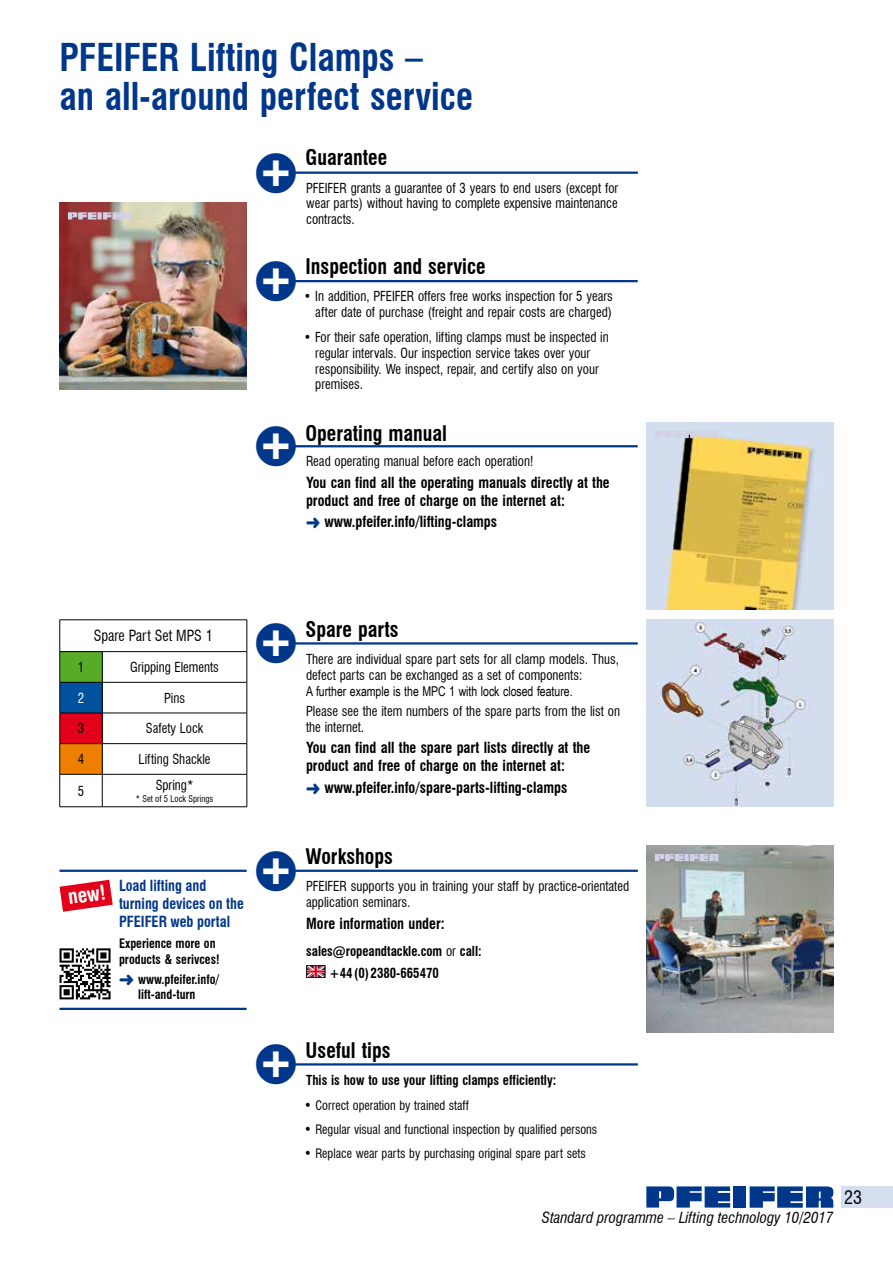
<style>
.page{position:relative;width:893px;height:1263px;background:#fff}
.page>*{position:absolute;margin:0;border:0;box-sizing:border-box;transform-origin:0 0}
.t1{font:700 condensed 37.5px/39px "Swiss 721 BT";color:#00378b;scale:.95 1}
.t2{font:700 condensed 21px "Swiss 721 BT";color:#000;scale:.95 1}
.t3{font:700 condensed 19.95px "Swiss 721 BT";color:#fff}
.t4{font:condensed 18px "Swiss 721 BT";color:#000}
.t5{font:700 condensed 15px/18px "Swiss 721 BT";color:#000;scale:.95 1}
.t6{font:700 condensed 15px/18px "Swiss 721 BT";color:#00378b;scale:.95 1}
.t7{font:italic condensed 15px "Swiss 721 BT";color:#000}
.t8{font:condensed 15px "Swiss 721 BT";color:#000;scale:.95 1}
.t9{font:condensed 13.5px/15.9px "Swiss 721 BT";color:#000;scale:.95 1}
.t10{font:700 condensed 13.5px/21.5px "Swiss 721 BT";color:#000;scale:.95 1}
.t11{font:13.5px "Arial Narrow";color:#000;scale:.95 1}
.t12{font:condensed 13.5px "Swiss 721 BT";color:#fff;scale:.95 1}
.t13{font:condensed 12.75px "Swiss 721 BT";color:#000;scale:.95 1}
.t14{font:700 condensed 12.75px/15.8px "Swiss 721 BT";color:#000;scale:.95 1}
.t15{font:condensed 9px "Swiss 721 BT";color:#000;scale:.95 1}
.s1{font-weight:400}
.s2{font-size:13.5px}
</style>
<div class="page">
<svg style="left:646px;top:1186px;width:84px;height:21px;background:#3964a5"></svg>
<div style="left:733px;top:1186px;width:13px;height:21px;background:#00378b"></div>
<svg style="left:750px;top:1186px;width:83px;height:22px;background:#315da1"></svg>
<div style="left:842px;top:1186px;width:51px;height:22px;background:#d4deef"></div>
<hr style="left:292px;top:172px;width:346px;height:2px;background:#00378b">
<hr style="left:292px;top:280px;width:346px;height:2px;background:#00378b">
<hr style="left:292px;top:445px;width:346px;height:2px;background:#00378b">
<hr style="left:292px;top:642px;width:346px;height:2px;background:#00378b">
<hr style="left:292px;top:870px;width:346px;height:2px;background:#00378b">
<hr style="left:292px;top:1063px;width:346px;height:2px;background:#00378b">
<img style="left:646px;top:422px;width:187px;height:188px">
<svg style="left:655px;top:431px;width:64px;height:7px"></svg>
<img style="left:60px;top:202px;width:187px;height:187px">
<svg style="left:68px;top:212px;width:64px;height:7px"></svg>
<img style="left:646px;top:620px;width:187px;height:187px">
<svg style="left:308px;top:967px;width:15px;height:9px"></svg>
<div style="left:306px;top:965px;width:19px;height:13px;border:1px solid #000"></div>
<div style="left:60px;top:652px;width:42px;height:30px;background:#57ab27"></div>
<div style="left:60px;top:682px;width:42px;height:31px;background:#00519e"></div>
<div style="left:60px;top:713px;width:42px;height:31px;background:#e2001a"></div>
<div style="left:60px;top:744px;width:42px;height:30px;background:#ee7f00"></div>
<hr style="left:60px;top:619px;width:42px;height:1px;background:#000">
<hr style="left:59px;top:620px;width:1px;height:31px;background:#000">
<hr style="left:102px;top:619px;width:145px;height:1px;background:#000">
<hr style="left:247px;top:620px;width:1px;height:31px;background:#000">
<hr style="left:60px;top:651px;width:42px;height:1px;background:#000">
<hr style="left:59px;top:652px;width:1px;height:30px;background:#000">
<hr style="left:102px;top:651px;width:145px;height:1px;background:#000">
<hr style="left:102px;top:652px;width:1px;height:30px;background:#000">
<hr style="left:247px;top:652px;width:1px;height:30px;background:#000">
<hr style="left:60px;top:682px;width:42px;height:1px;background:#000">
<hr style="left:59px;top:682px;width:1px;height:31px;background:#000">
<hr style="left:102px;top:682px;width:145px;height:1px;background:#000">
<hr style="left:102px;top:682px;width:1px;height:31px;background:#000">
<hr style="left:247px;top:682px;width:1px;height:31px;background:#000">
<hr style="left:60px;top:713px;width:42px;height:1px;background:#000">
<hr style="left:59px;top:713px;width:1px;height:30px;background:#000">
<hr style="left:102px;top:713px;width:145px;height:1px;background:#000">
<hr style="left:102px;top:713px;width:1px;height:30px;background:#000">
<hr style="left:247px;top:713px;width:1px;height:30px;background:#000">
<hr style="left:60px;top:743px;width:42px;height:1px;background:#000">
<hr style="left:59px;top:744px;width:1px;height:30px;background:#000">
<hr style="left:102px;top:743px;width:145px;height:1px;background:#000">
<hr style="left:102px;top:744px;width:1px;height:30px;background:#000">
<hr style="left:247px;top:744px;width:1px;height:30px;background:#000">
<hr style="left:60px;top:774px;width:42px;height:1px;background:#000">
<hr style="left:59px;top:774px;width:1px;height:32px;background:#000">
<hr style="left:102px;top:774px;width:145px;height:1px;background:#000">
<hr style="left:102px;top:774px;width:1px;height:32px;background:#000">
<hr style="left:247px;top:774px;width:1px;height:32px;background:#000">
<hr style="left:60px;top:806px;width:42px;height:1px;background:#000">
<hr style="left:102px;top:806px;width:145px;height:1px;background:#000">
<img style="left:646px;top:845px;width:187px;height:187px">
<svg style="left:655px;top:854px;width:64px;height:7px"></svg>
<svg style="left:60px;top:948px;width:51px;height:51px"></svg>
<svg style="left:60px;top:880px;width:53px;height:32px"></svg>
<hr style="left:60px;top:870px;width:187px;height:2px;background:#00378b">
<hr style="left:60px;top:1008px;width:187px;height:2px;background:#00378b">
<h1 class="t1" style="left:60px;top:38px;width:437px">PFEIFER Lifting Clamps –<br>an all-around perfect service</h1>
<h2 class="t2" style="left:306px;top:145px;width:87px">Guarantee</h2>
<p class="t9" style="left:306px;top:180px;width:330px;text-align:justify">PFEIFER grants a guarantee of 3 years to end users (except for wear parts) without having to complete expensive maintenance contracts.</p>
<h2 class="t2" style="left:306px;top:254px;width:191px">Inspection and service</h2>
<p class="t9" style="left:304px;top:289px;width:327px;text-align:right">• In addition, PFEIFER offers free works inspection for 5 years after date of purchase (freight and repair costs are charged)</p>
<p class="t9" style="left:315px;top:329px;width:311px;text-indent:-11px">• For their safe operation, lifting clamps must be inspected in regular intervals. Our inspection service takes over your responsibility. We inspect, repair, and certify also on your premises.</p>
<h2 class="t2" style="left:306px;top:421px;width:150px">Operating manual</h2>
<p class="t9" style="left:306px;top:453px;width:241px">Read operating manual before each operation!</p>
<p class="t5" style="left:306px;top:473px;width:321px">You can find all the operating manuals directly at the product and free of charge on the internet at:</p>
<p class="t5" style="left:325px;top:513px;width:183px">www.pfeifer.info/lifting-clamps</p>
<p class="t8" style="left:94px;top:627px;width:127px">Spare Part Set MPS 1</p>
<p class="t9" style="left:78px;top:659px;width:8px">1</p>
<p class="t9" style="left:130px;top:659px;width:95px">Gripping Elements</p>
<p class="t12" style="left:78px;top:690px;width:8px">2</p>
<p class="t9" style="left:164px;top:690px;width:24px">Pins</p>
<p class="t9" style="left:78px;top:721px;width:8px">3</p>
<p class="t9" style="left:146px;top:721px;width:62px">Safety Lock</p>
<p class="t9" style="left:78px;top:751px;width:8px">4</p>
<p class="t9" style="left:139px;top:751px;width:77px">Lifting Shackle</p>
<p class="t9" style="left:78px;top:783px;width:8px">5</p>
<p class="t9" style="left:156px;top:777px;width:41px">Spring*</p>
<p class="t15" style="left:136px;top:793px;width:83px">* Set of 5 Lock Springs</p>
<h3 class="t3" style="left:67px;top:885px;width:39px;rotate:-8deg">new!</h3>
<p class="t6" style="left:119px;top:877px;width:133px">Load lifting and turning devices on the<br>PFEIFER web portal</p>
<p class="t14" style="left:119px;top:936px;width:107px">Experience more on products &amp; serivces!</p>
<p class="t14" style="left:138px;top:971px;width:87px">www.pfeifer.info/ lift-and-turn</p>
<h2 class="t2" style="left:306px;top:616px;width:100px">Spare parts</h2>
<p class="t9" style="left:306px;top:651px;width:331px">There are individual spare part sets for all clamp models. Thus, defect parts can be exchanged as a set of components:</p>
<p class="t11" style="left:306px;top:681px;width:282px">A further example is the MPC 1 with lock closed feature.</p>
<p class="t9" style="left:306px;top:703px;width:332px">Please see the item numbers of the spare parts from the list on the internet.</p>
<p class="t5" style="left:306px;top:739px;width:301px">You can find all the spare part lists directly at the product and free of charge on the internet at:</p>
<p class="t5" style="left:325px;top:778px;width:257px">www.pfeifer.info/spare-parts-lifting-clamps</p>
<h2 class="t2" style="left:306px;top:844px;width:93px">Workshops</h2>
<p class="t9" style="left:306px;top:878px;width:342px">PFEIFER supports you in training your staff by practice-orientated application seminars.</p>
<p class="t5" style="left:306px;top:914px;width:147px">More information under:</p>
<p class="t10" style="left:329px;top:941px;width:162px;text-indent:-23px">sales@ropeandtackle.com <span class="s1">or</span> call: +44(0)2380-665470</p>
<h2 class="t2" style="left:306px;top:1037px;width:91px">Useful tips</h2>
<p class="t10" style="left:306px;top:1069px;width:265px">This is how to use your lifting clamps efficiently:</p>
<p class="t13" style="left:304px;top:1097px;width:175px"><span class="s2">•</span> Correct operation by trained staff</p>
<p class="t13" style="left:304px;top:1122px;width:310px"><span class="s2">•</span> Regular visual and functional inspection by qualified persons</p>
<p class="t13" style="left:304px;top:1146px;width:298px"><span class="s2">•</span> Replace wear parts by purchasing original spare part sets</p>
<p class="t7" style="left:542px;top:1209px;width:293px">Standard programme – Lifting technology 10/2017</p>
<h3 class="t4" style="left:844px;top:1186px;width:19px">23</h3>
</div>
